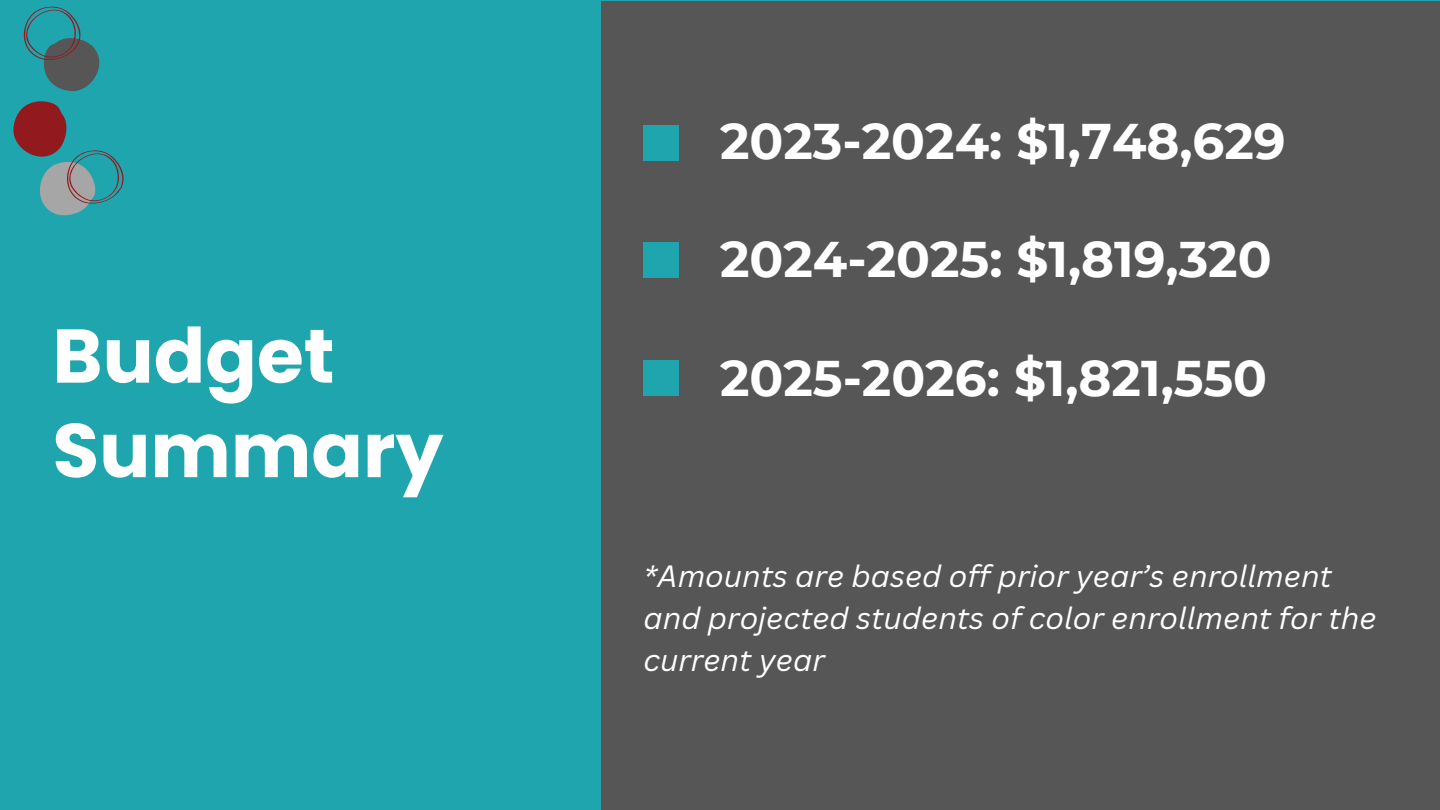
<style>
.page{position:relative;width:1440px;height:810px;background:#1ea5ad}
.page>*{position:absolute;margin:0;border:0;box-sizing:border-box;transform-origin:0 0}
.t1{font:700 76px/94.5px "Poppins";color:#fff}
.t2{font:700 50px "Montserrat";color:#fff}
.t3{font:italic 30px/42px "Canva Sans";color:#fff}
</style>
<div class="page">
<div style="left:601px;top:1px;width:838px;height:809px;background:#565656"></div>
<svg style="left:23px;top:6px;width:77px;height:85px"></svg>
<svg style="left:13px;top:101px;width:111px;height:114px"></svg>
<div style="left:643px;top:125px;width:36px;height:36px;background:#1ea5ad"></div>
<div style="left:643px;top:242px;width:36px;height:36px;background:#1ea5ad"></div>
<div style="left:643px;top:360px;width:36px;height:35px;background:#1ea5ad"></div>
<p class="t1" style="left:52px;top:309px;width:393px">Budget<br>Summary</p>
<h1 class="t2" style="left:720px;top:110px;width:567px">2023-2024: $1,748,629</h1>
<h1 class="t2" style="left:720px;top:229px;width:553px">2024-2025: $1,819,320</h1>
<h1 class="t2" style="left:720px;top:347px;width:549px">2025-2026: $1,821,550</h1>
<h2 class="t3" style="left:643px;top:554px;width:735px">*Amounts are based off prior year’s enrollment and projected students of color enrollment for the current year</h2>
</div>
